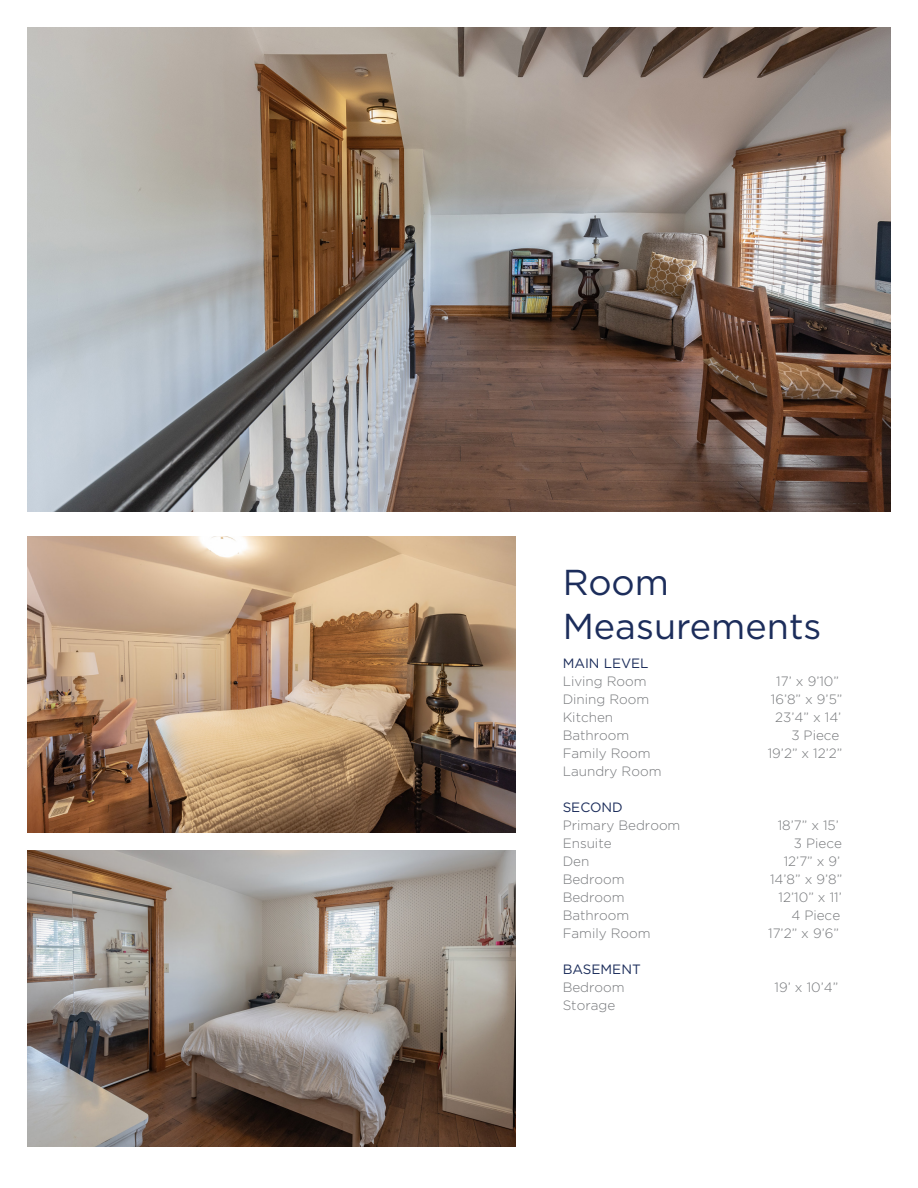
<style>
.page{position:relative;width:918px;height:1188px;background:#fff}
.page>*{position:absolute;margin:0;border:0;box-sizing:border-box;transform-origin:0 0}
.t1{font:36px "Gotham HTF";color:#1c2d5b}
.t2{font:300 13.5px "Gotham HTF";color:#76787b}
.t3{font:13.5px "Gotham HTF";color:#1c2d5b}
</style>
<div class="page">
<img style="left:27px;top:27px;width:864px;height:484px">
<img style="left:27px;top:536px;width:489px;height:296px">
<img style="left:27px;top:850px;width:489px;height:296px">
<p class="t1" style="left:563px;top:563px;width:108px">Room</p>
<p class="t1" style="left:563px;top:606px;width:260px">Measurements</p>
<p class="t3" style="left:563px;top:655px;width:87px">MAIN LEVEL</p>
<p class="t2" style="left:563px;top:674px;width:86px">Living Room</p>
<p class="t2" style="left:776px;top:674px;width:64px">17’ x 9’10”</p>
<p class="t2" style="left:563px;top:692px;width:88px">Dining Room</p>
<p class="t2" style="left:771px;top:692px;width:73px">16’8” x 9’5”</p>
<p class="t2" style="left:563px;top:710px;width:52px">Kitchen</p>
<p class="t2" style="left:775px;top:710px;width:68px">23’4” x 14’</p>
<p class="t2" style="left:563px;top:728px;width:68px">Bathroom</p>
<p class="t2" style="left:791px;top:728px;width:50px">3 Piece</p>
<p class="t2" style="left:563px;top:746px;width:90px">Family Room</p>
<p class="t2" style="left:768px;top:746px;width:76px">19’2” x 12’2”</p>
<p class="t2" style="left:563px;top:764px;width:100px">Laundry Room</p>
<p class="t3" style="left:563px;top:799px;width:62px">SECOND</p>
<p class="t2" style="left:563px;top:818px;width:119px">Primary Bedroom</p>
<p class="t2" style="left:778px;top:818px;width:63px">18’7” x 15’</p>
<p class="t2" style="left:563px;top:836px;width:50px">Ensuite</p>
<p class="t2" style="left:794px;top:836px;width:50px">3 Piece</p>
<p class="t2" style="left:563px;top:854px;width:28px">Den</p>
<p class="t2" style="left:784px;top:854px;width:58px">12’7” x 9’</p>
<p class="t2" style="left:563px;top:872px;width:64px">Bedroom</p>
<p class="t2" style="left:770px;top:872px;width:74px">14’8” x 9’8”</p>
<p class="t2" style="left:563px;top:890px;width:64px">Bedroom</p>
<p class="t2" style="left:779px;top:890px;width:65px">12’10” x 11’</p>
<p class="t2" style="left:563px;top:908px;width:68px">Bathroom</p>
<p class="t2" style="left:791px;top:908px;width:50px">4 Piece</p>
<p class="t2" style="left:563px;top:926px;width:90px">Family Room</p>
<p class="t2" style="left:768px;top:926px;width:72px">17’2” x 9’6”</p>
<p class="t3" style="left:563px;top:961px;width:80px">BASEMENT</p>
<p class="t2" style="left:563px;top:980px;width:64px">Bedroom</p>
<p class="t2" style="left:775px;top:980px;width:65px">19’ x 10’4”</p>
<p class="t2" style="left:563px;top:998px;width:54px">Storage</p>
</div>
